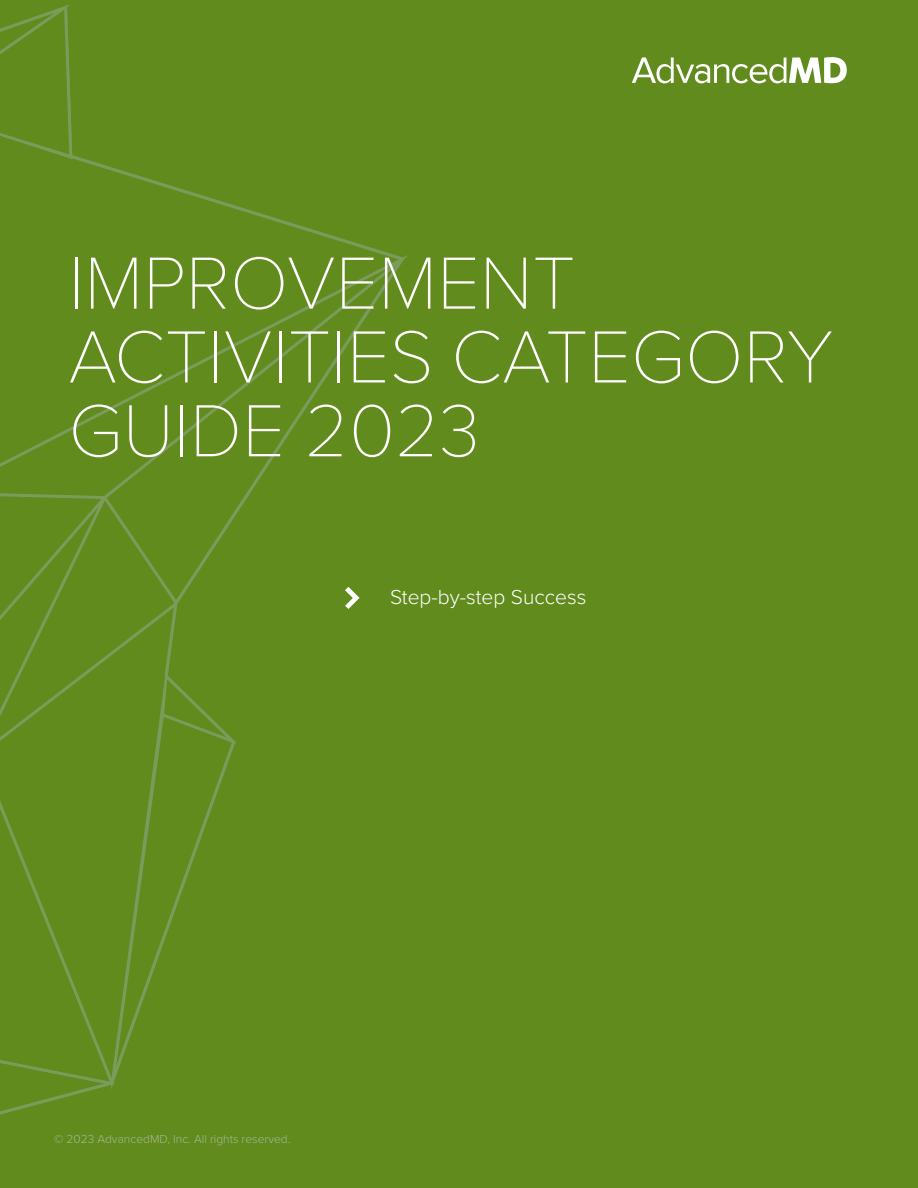
<style>
.page{position:relative;width:918px;height:1188px;background:#618b1d}
.page>*{position:absolute;margin:0;border:0;box-sizing:border-box;transform-origin:0 0}
.t1{font:100 76.5px/73.8px "Proxima Nova T";color:#fff}
.t2{font:300 21px "Proxima Nova";color:#fff}
.t3{font:300 12px "Proxima Nova";color:#a5b897}
</style>
<div class="page">
<svg style="left:179px;top:687px;width:58px;height:57px"></svg>
<svg style="left:179px;top:713px;width:57px;height:186px"></svg>
<svg style="left:179px;top:499px;width:67px;height:102px"></svg>
<svg style="left:119px;top:516px;width:60px;height:85px"></svg>
<svg style="left:119px;top:601px;width:60px;height:466px"></svg>
<svg style="left:0;top:5px;width:71px;height:102px"></svg>
<svg style="left:0;top:107px;width:407px;height:389px"></svg>
<svg style="left:0;top:491px;width:119px;height:624px"></svg>
<svg style="left:345px;top:587px;width:15px;height:22px"></svg>
<svg style="left:632px;top:57px;width:215px;height:26px"></svg>
<p class="t1" style="left:68px;top:241px;width:766px">IMPROVEMENT<br>ACTIVITIES CATEGORY<br>GUIDE 2023</p>
<p class="t2" style="left:390px;top:582px;width:198px">Step-by-step Success</p>
<p class="t3" style="left:54px;top:1130px;width:238px">© 2023 AdvancedMD, Inc. All rights reserved.</p>
</div>
